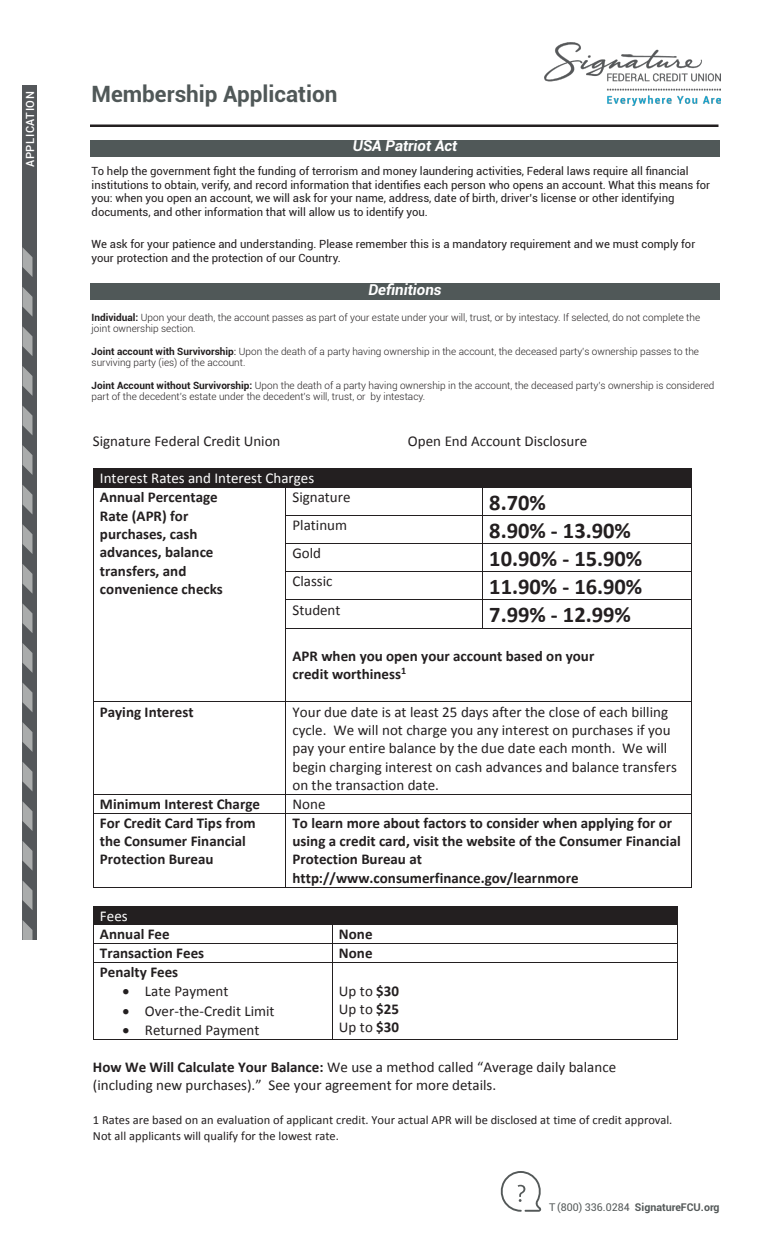
<style>
.page{position:relative;width:765px;height:1260px;background:#fff}
.page>*{position:absolute;margin:0;border:0;box-sizing:border-box;transform-origin:0 0}
.t1{font:700 22.5px "Calibri";color:#231f20}
.t2{font:700 22.5px "Roboto";color:#505858}
.t3{font:15px/18.4px "Calibri";color:#231f20}
.t4{font:700 15px/18.4px "Calibri";color:#231f20}
.t5{font:italic 700 15px "Roboto";color:#fff}
.t6{font:12.5px/15.2px "Calibri";color:#231f20}
.t7{font:11.25px/13.8px "Roboto";color:#231f20}
.t8{font:500 11.25px "Roboto";letter-spacing:.05em;color:#fff}
.t9{font:700 10.62px "Roboto";color:#545959}
.t10{font:300 10px/11.2px "Roboto";color:#231f20}
.s1{font-weight:700}
.s2{font-weight:400}
.s3{font-weight:400;color:#fff}
</style>
<div class="page">
<hr style="left:90px;top:124px;width:628px;height:3px;background:#231f20">
<div style="left:22px;top:85px;width:16px;height:855px;background:#54575a"></div>
<svg style="left:22px;top:287px;width:10px;height:29px"></svg>
<svg style="left:22px;top:406px;width:10px;height:29px"></svg>
<svg style="left:22px;top:524px;width:10px;height:30px"></svg>
<svg style="left:22px;top:643px;width:10px;height:29px"></svg>
<svg style="left:22px;top:762px;width:10px;height:29px"></svg>
<svg style="left:22px;top:880px;width:10px;height:30px"></svg>
<svg style="left:22px;top:247px;width:10px;height:30px"></svg>
<svg style="left:22px;top:366px;width:10px;height:29px"></svg>
<svg style="left:22px;top:485px;width:10px;height:29px"></svg>
<svg style="left:22px;top:603px;width:10px;height:30px"></svg>
<svg style="left:22px;top:722px;width:10px;height:29px"></svg>
<svg style="left:22px;top:841px;width:10px;height:29px"></svg>
<svg style="left:22px;top:326px;width:10px;height:30px"></svg>
<svg style="left:22px;top:445px;width:10px;height:29px"></svg>
<svg style="left:22px;top:564px;width:10px;height:29px"></svg>
<svg style="left:22px;top:683px;width:10px;height:29px"></svg>
<svg style="left:22px;top:801px;width:10px;height:30px"></svg>
<svg style="left:23px;top:920px;width:9px;height:20px"></svg>
<svg style="left:500px;top:1171px;width:42px;height:41px"></svg>
<div style="left:90px;top:283px;width:630px;height:17px;background:#505858"></div>
<div style="left:90px;top:140px;width:630px;height:17px;background:#505858"></div>
<div style="left:94px;top:469px;width:598px;height:18px;background:#231f20"></div>
<hr style="left:94px;top:468px;width:598px;height:1px;background:#231f20">
<hr style="left:94px;top:487px;width:191px;height:1px;background:#231f20">
<hr style="left:286px;top:487px;width:196px;height:1px;background:#231f20">
<hr style="left:483px;top:487px;width:209px;height:1px;background:#231f20">
<hr style="left:286px;top:516px;width:196px;height:1px;background:#231f20">
<hr style="left:483px;top:516px;width:209px;height:1px;background:#231f20">
<hr style="left:286px;top:544px;width:196px;height:1px;background:#231f20">
<hr style="left:483px;top:544px;width:209px;height:1px;background:#231f20">
<hr style="left:286px;top:572px;width:196px;height:1px;background:#231f20">
<hr style="left:483px;top:572px;width:209px;height:1px;background:#231f20">
<hr style="left:286px;top:600px;width:196px;height:1px;background:#231f20">
<hr style="left:483px;top:600px;width:209px;height:1px;background:#231f20">
<svg style="left:93px;top:468px;width:1px;height:160px"></svg>
<svg style="left:285px;top:487px;width:1px;height:141px"></svg>
<hr style="left:286px;top:628px;width:196px;height:1px;background:#231f20">
<svg style="left:482px;top:487px;width:1px;height:142px"></svg>
<hr style="left:483px;top:628px;width:209px;height:1px;background:#231f20">
<hr style="left:93px;top:628px;width:1px;height:74px;background:#231f20">
<hr style="left:285px;top:628px;width:1px;height:74px;background:#231f20">
<hr style="left:692px;top:628px;width:1px;height:74px;background:#231f20">
<hr style="left:94px;top:702px;width:191px;height:1px;background:#231f20">
<hr style="left:286px;top:702px;width:406px;height:1px;background:#231f20">
<hr style="left:93px;top:702px;width:1px;height:92px;background:#231f20">
<hr style="left:285px;top:702px;width:1px;height:92px;background:#231f20">
<hr style="left:692px;top:702px;width:1px;height:92px;background:#231f20">
<hr style="left:94px;top:794px;width:191px;height:1px;background:#231f20">
<hr style="left:286px;top:794px;width:406px;height:1px;background:#231f20">
<svg style="left:93px;top:794px;width:1px;height:19px"></svg>
<hr style="left:94px;top:813px;width:191px;height:1px;background:#231f20">
<svg style="left:285px;top:794px;width:1px;height:19px"></svg>
<hr style="left:286px;top:813px;width:406px;height:1px;background:#231f20">
<hr style="left:93px;top:813px;width:1px;height:74px;background:#231f20">
<hr style="left:94px;top:887px;width:191px;height:1px;background:#231f20">
<hr style="left:285px;top:813px;width:1px;height:74px;background:#231f20">
<hr style="left:286px;top:887px;width:406px;height:1px;background:#231f20">
<hr style="left:692px;top:813px;width:1px;height:74px;background:#231f20">
<div style="left:100px;top:906px;width:571px;height:19px;background:#231f20"></div>
<hr style="left:94px;top:906px;width:583px;height:1px;background:#231f20">
<hr style="left:94px;top:925px;width:238px;height:1px;background:#231f20">
<hr style="left:333px;top:925px;width:344px;height:1px;background:#231f20">
<hr style="left:94px;top:944px;width:238px;height:1px;background:#231f20">
<hr style="left:333px;top:944px;width:344px;height:1px;background:#231f20">
<svg style="left:93px;top:906px;width:1px;height:57px"></svg>
<hr style="left:94px;top:962px;width:238px;height:1px;background:#231f20">
<svg style="left:332px;top:925px;width:1px;height:38px"></svg>
<hr style="left:333px;top:962px;width:344px;height:1px;background:#231f20">
<svg style="left:677px;top:906px;width:1px;height:57px"></svg>
<hr style="left:93px;top:963px;width:1px;height:76px;background:#231f20">
<hr style="left:94px;top:1039px;width:238px;height:1px;background:#231f20">
<hr style="left:332px;top:963px;width:1px;height:76px;background:#231f20">
<hr style="left:333px;top:1039px;width:344px;height:1px;background:#231f20">
<hr style="left:677px;top:963px;width:1px;height:76px;background:#231f20">
<img style="left:545px;top:42px;width:175px;height:63px">
<p class="t8" style="left:22px;top:167px;width:77px;rotate:-90deg">APPLICATION</p>
<p class="t2" style="left:91px;top:78px;width:247px">Membership Application</p>
<p class="t5" style="left:353px;top:135px;width:106px">USA Patriot Act</p>
<p class="t7" style="left:92px;top:163px;width:599px">To help the government fight the funding of terrorism and money laundering activities, Federal laws require all financial</p>
<p class="t7" style="left:92px;top:177px;width:620px">institutions to obtain, verify, and record information that identifies each person who opens an account. What this means for you: when you open an account, we will ask for your name, address, date of birth, driver’s license or other identifying</p>
<p class="t7" style="left:92px;top:205px;width:338px">documents, and other information that will allow us to identify you.</p>
<p class="t7" style="left:92px;top:236px;width:605px">We ask for your patience and understanding. Please remember this is a mandatory requirement and we must comply for</p>
<p class="t7" style="left:92px;top:250px;width:251px">your protection and the protection of our Country.</p>
<p class="t5" style="left:368px;top:279px;width:75px">Definitions</p>
<p class="t10" style="left:92px;top:312px;width:610px"><span class="s1">Individual:</span> Upon your death, the account passes as part of your estate under your will, trust, or by intestacy. If selected, do not complete the joint ownership section.</p>
<p class="t10" style="left:92px;top:345px;width:609px"><span class="s1">Joint account with Survivorship</span><span class="s2">:</span> Upon the death of a party having ownership in the account, the deceased party’s ownership passes to the surviving party (ies) of the account.</p>
<p class="t10" style="left:92px;top:379px;width:624px"><span class="s1">Joint Account without Survivorship:</span> Upon the death of a party having ownership in the account, the deceased party’s ownership is considered part of the decedent’s estate under the decedent’s will, trust, or by intestacy.</p>
<p class="t3" style="left:93px;top:431px;width:189px">Signature Federal Credit Union</p>
<p class="t3" style="left:408px;top:431px;width:181px">Open End Account Disclosure</p>
<p class="t4" style="left:100px;top:469px;width:216px"><span class="s3">Interest Rates and Interest Charges<br></span>Annual Percentage<br>Rate (APR) for<br>purchases, cash<br>advances, balance<br>transfers, and<br>convenience checks</p>
<p class="t3" style="left:292px;top:488px;width:60px">Signature</p>
<p class="t1" style="left:489px;top:486px;width:58px">8.70%</p>
<p class="t3" style="left:292px;top:516px;width:56px">Platinum</p>
<p class="t1" style="left:489px;top:514px;width:143px">8.90% - 13.90%</p>
<p class="t3" style="left:292px;top:544px;width:30px">Gold</p>
<p class="t1" style="left:489px;top:542px;width:155px">10.90% - 15.90%</p>
<p class="t3" style="left:292px;top:572px;width:42px">Classic</p>
<p class="t1" style="left:489px;top:570px;width:155px">11.90% - 16.90%</p>
<p class="t3" style="left:292px;top:600px;width:50px">Student</p>
<p class="t1" style="left:489px;top:598px;width:143px">7.99% - 12.99%</p>
<p class="t4" style="left:292px;top:646px;width:303px">APR when you open your account based on your credit worthiness<sup>1</sup></p>
<p class="t4" style="left:100px;top:702px;width:95px">Paying Interest</p>
<p class="t3" style="left:292px;top:702px;width:386px">Your due date is at least 25 days after the close of each billing cycle. We will not charge you any interest on purchases if you pay your entire balance by the due date each month. We will begin charging interest on cash advances and balance transfers on the transaction date.</p>
<p class="t4" style="left:100px;top:794px;width:162px">Minimum Interest Charge</p>
<p class="t3" style="left:292px;top:794px;width:35px">None</p>
<p class="t4" style="left:100px;top:813px;width:157px">For Credit Card Tips from the Consumer Financial<br>Protection Bureau</p>
<p class="t4" style="left:292px;top:813px;width:390px">To learn more about factors to consider when applying for or using a credit card, visit the website of the Consumer Financial Protection Bureau at http://www.consumerfinance.gov/learnmore.</p>
<p class="t4" style="left:100px;top:906px;width:71px;line-height:18.9px"><span class="s3">Fees<br></span>Annual Fee</p>
<p class="t4" style="left:339px;top:925px;width:35px">None</p>
<p class="t4" style="left:100px;top:944px;width:106px">Transaction Fees</p>
<p class="t4" style="left:339px;top:944px;width:35px">None</p>
<p class="t4" style="left:100px;top:963px;width:80px">Penalty Fees</p>
<p class="t3" style="left:122px;top:982px;width:107px">• Late Payment</p>
<p class="t3" style="left:122px;top:1001px;width:154px">• Over-the-Credit Limit</p>
<p class="t3" style="left:122px;top:1020px;width:138px">• Returned Payment</p>
<p class="t3" style="left:339px;top:981px;width:62px;text-align:justify">Up to <span class="s1">$30<br></span>Up to <span class="s1">$25<br></span>Up to <span class="s1">$30</span></p>
<p class="t3" style="left:93px;top:1057px;width:525px"><span class="s1">How We Will Calculate Your Balance:</span> We use a method called “Average daily balance (including new purchases).” See your agreement for more details.</p>
<p class="t6" style="left:93px;top:1112px;width:581px">1 Rates are based on an evaluation of applicant credit. Your actual APR will be disclosed at time of credit approval.<br>Not all applicants will qualify for the lowest rate.</p>
<p class="t9" style="left:549px;top:1200px;width:172px"><span class="s2">T (800) 336.0284</span> SignatureFCU.org</p>
</div>
